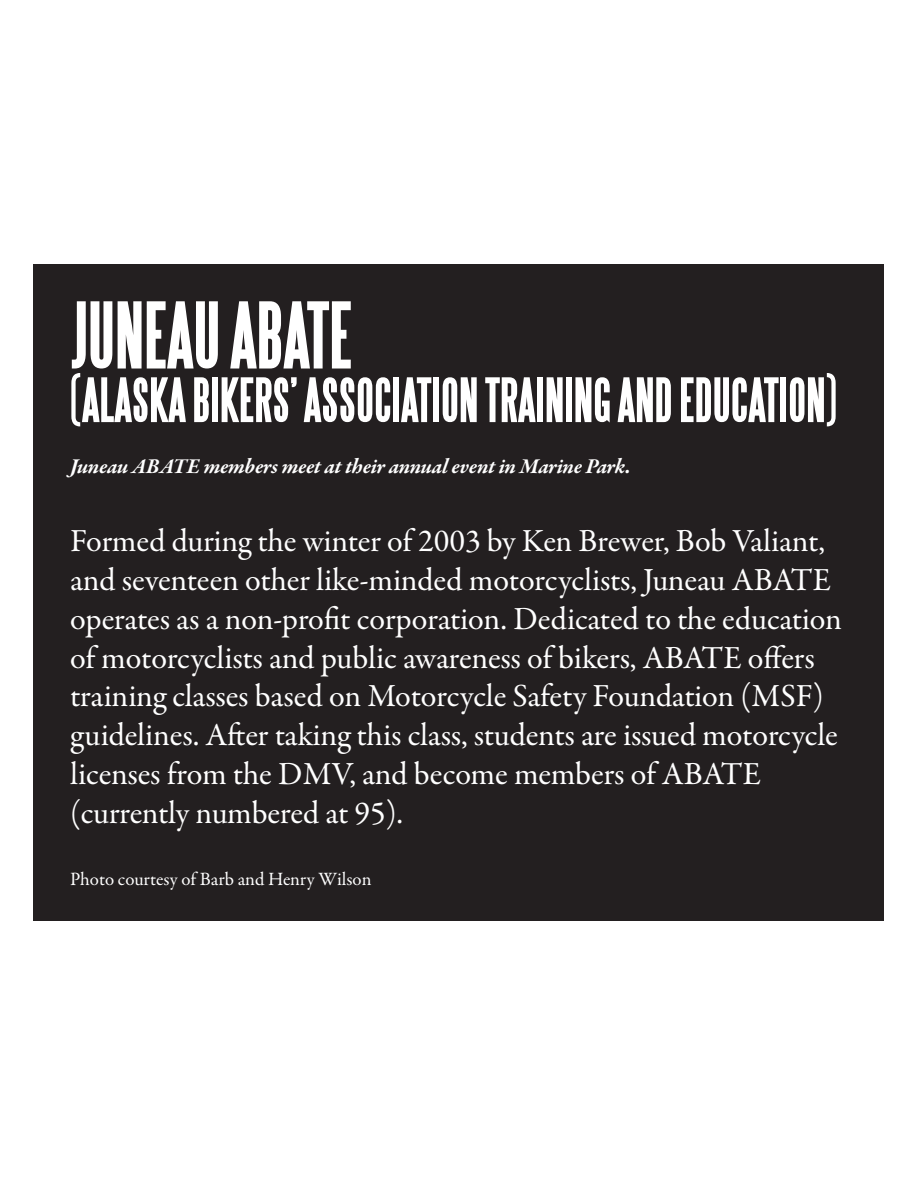
<style>
.page{position:relative;width:918px;height:1188px;background:#fff}
.page>*{position:absolute;margin:0;border:0;box-sizing:border-box;transform-origin:0 0}
.t1{font:700 81px "Steelfish";color:#fff}
.t2{font:700 54px "Steelfish";color:#fff}
.t3{font:32.4px/38.8px "Garamond Premr Pro";letter-spacing:-.005em;color:#fff}
.t4{font:italic 700 21.6px "Garamond Premr Pro";letter-spacing:-.01em;color:#fff}
.t5{font:18.9px "Garamond Premr Pro";color:#fff}
</style>
<div class="page">
<div style="left:34px;top:265px;width:850px;height:656px;background:#231f20"></div>
<p class="t1" style="left:70px;top:290px;width:186px">JUNEAU ABATE</p>
<p class="t2" style="left:70px;top:370px;width:769px">(ALASKA BIKERS’ ASSOCIATION TRAINING AND EDUCATION)</p>
<p class="t4" style="left:70px;top:453px;width:562px">Juneau ABATE members meet at their annual event in Marine Park.</p>
<p class="t3" style="left:70px;top:522px;width:773px">Formed during the winter of 2003 by Ken Brewer, Bob Valiant, and seventeen other like-minded motorcyclists, Juneau ABATE operates as a non-profit corporation. Dedicated to the education of motorcyclists and public awareness of bikers, ABATE offers training classes based on Motorcycle Safety Foundation (MSF) guidelines. After taking this class, students are issued motorcycle licenses from the DMV, and become members of ABATE (currently numbered at 95).</p>
<p class="t5" style="left:70px;top:867px;width:303px">Photo courtesy of Barb and Henry Wilson</p>
</div>
